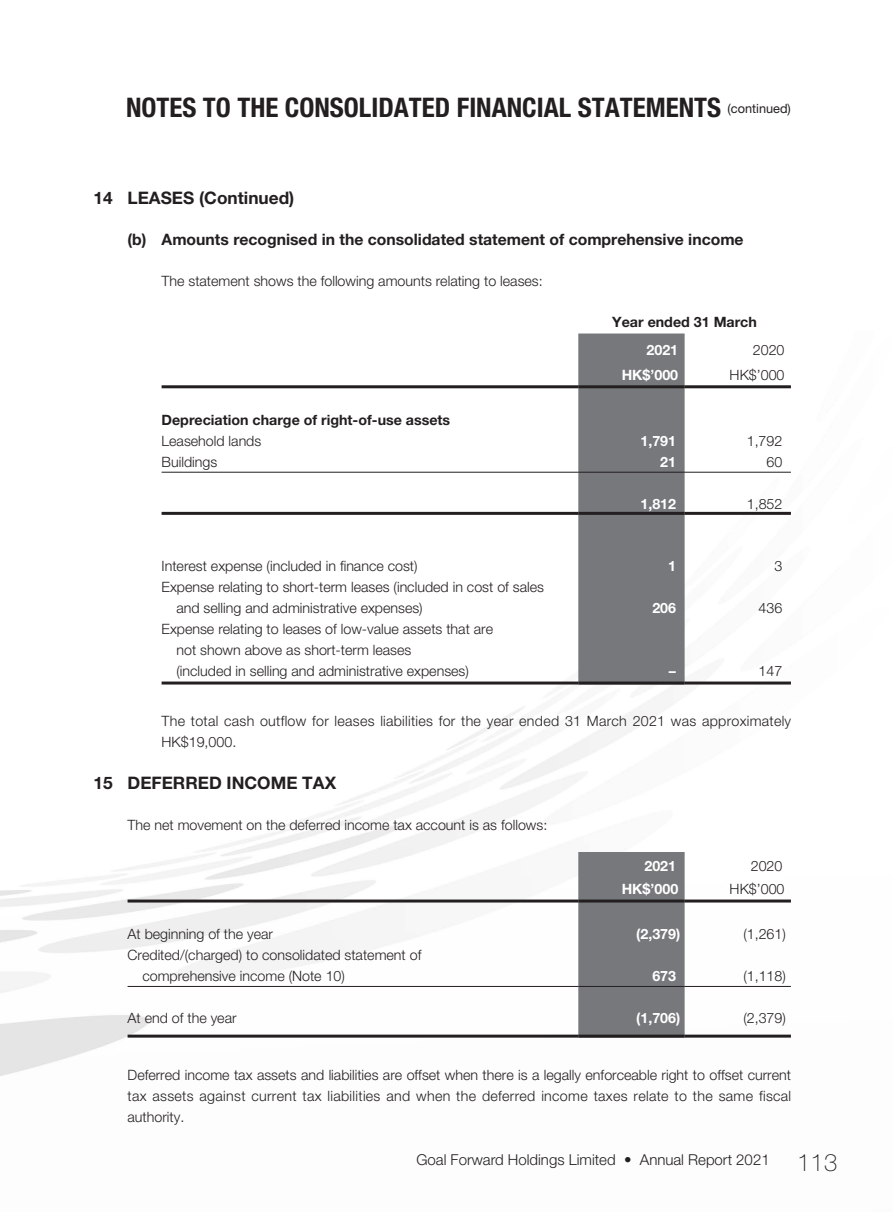
<style>
.page{position:relative;width:893px;height:1212px;background:#fff}
.page>*{position:absolute;margin:0;border:0;box-sizing:border-box;transform-origin:0 0}
.t1{font:700 condensed 27px "Helvetica Neue LT Std";color:#231f20}
.t2{font:700 17.25px "Helvetica Neue LT Std";color:#231f20}
.t3{font:700 15.75px "Helvetica Neue LT Std";color:#231f20}
.t4{font:300 15px "Helvetica Neue LT Std";color:#231f20}
.t5{font:300 14.25px/21px "Helvetica Neue LT Std";color:#231f20}
.t6{font:300 14.25px/21px "Helvetica Neue LT Std";letter-spacing:.02em;color:#231f20}
.t7{font:700 14.25px "Helvetica Neue LT Std";color:#fff}
.t8{font:700 14.25px "Helvetica Neue LT Std";color:#231f20}
.s1{font-weight:100;font-size:24px}
</style>
<div class="page">
<img style="left:0;top:385px;width:791px;height:691px">
<div style="left:578px;top:333px;width:107px;height:348px;background:#76787b"></div>
<hr style="left:162px;top:385px;width:416px;height:3px;background:#231f20">
<hr style="left:578px;top:385px;width:107px;height:3px;background:#231f20">
<hr style="left:685px;top:385px;width:106px;height:3px;background:#231f20">
<hr style="left:162px;top:472px;width:416px;height:1px;background:#231f20">
<hr style="left:578px;top:472px;width:107px;height:1px;background:#231f20">
<hr style="left:685px;top:472px;width:106px;height:1px;background:#231f20">
<hr style="left:162px;top:512px;width:416px;height:3px;background:#231f20">
<hr style="left:578px;top:512px;width:107px;height:3px;background:#231f20">
<hr style="left:685px;top:512px;width:106px;height:3px;background:#231f20">
<hr style="left:162px;top:681px;width:416px;height:3px;background:#231f20">
<hr style="left:578px;top:681px;width:107px;height:3px;background:#231f20">
<hr style="left:685px;top:681px;width:106px;height:3px;background:#231f20">
<div style="left:578px;top:852px;width:107px;height:182px;background:#76787b"></div>
<hr style="left:128px;top:899px;width:450px;height:3px;background:#231f20">
<hr style="left:578px;top:899px;width:107px;height:3px;background:#231f20">
<hr style="left:685px;top:899px;width:106px;height:3px;background:#231f20">
<hr style="left:128px;top:986px;width:450px;height:1px;background:#231f20">
<hr style="left:578px;top:986px;width:107px;height:1px;background:#231f20">
<hr style="left:685px;top:986px;width:106px;height:1px;background:#231f20">
<hr style="left:128px;top:1034px;width:450px;height:3px;background:#231f20">
<hr style="left:578px;top:1034px;width:107px;height:3px;background:#231f20">
<hr style="left:685px;top:1034px;width:106px;height:3px;background:#231f20">
<h1 class="t1" style="left:126px;top:91px;width:666px">NOTES TO THE CONSOLIDATED FINANCIAL STATEMENTS <sup>(continued)</sup></h1>
<p class="t2" style="left:94px;top:187px;width:202px">14 LEASES (Continued)</p>
<p class="t3" style="left:128px;top:230px;width:618px">(b) Amounts recognised in the consolidated statement of comprehensive income</p>
<p class="t5" style="left:162px;top:270px;width:383px">The statement shows the following amounts relating to leases:</p>
<p class="t8" style="left:612px;top:314px;width:146px">Year ended 31 March</p>
<p class="t7" style="left:646px;top:341px;width:33px">2021</p>
<p class="t5" style="left:753px;top:339px;width:33px">2020</p>
<p class="t7" style="left:622px;top:366px;width:58px">HK$’000</p>
<p class="t5" style="left:730px;top:364px;width:56px">HK$’000</p>
<p class="t8" style="left:162px;top:411px;width:290px">Depreciation charge of right-of-use assets</p>
<p class="t5" style="left:162px;top:430px;width:101px">Leasehold lands</p>
<p class="t7" style="left:640px;top:432px;width:37px">1,791</p>
<p class="t5" style="left:747px;top:430px;width:37px">1,792</p>
<p class="t5" style="left:162px;top:451px;width:57px">Buildings</p>
<p class="t7" style="left:660px;top:453px;width:17px">21</p>
<p class="t5" style="left:767px;top:451px;width:17px">60</p>
<p class="t7" style="left:640px;top:495px;width:37px">1,812</p>
<p class="t5" style="left:747px;top:493px;width:37px">1,852</p>
<p class="t5" style="left:162px;top:555px;width:258px">Interest expense (included in finance cost)</p>
<p class="t7" style="left:668px;top:557px;width:9px">1</p>
<p class="t5" style="left:774px;top:555px;width:9px">3</p>
<p class="t5" style="left:176px;top:576px;width:369px;text-indent:-15px">Expense relating to short-term leases (included in cost of sales and selling and administrative expenses)</p>
<p class="t7" style="left:652px;top:599px;width:25px">206</p>
<p class="t5" style="left:759px;top:597px;width:25px">436</p>
<p class="t5" style="left:176px;top:618px;width:318px;text-indent:-15px">Expense relating to leases of low-value assets that are not shown above as short-term leases<br>(included in selling and administrative expenses)</p>
<p class="t7" style="left:669px;top:662px;width:9px">–</p>
<p class="t5" style="left:759px;top:660px;width:25px">147</p>
<p class="t6" style="left:162px;top:710px;width:631px">The total cash outflow for leases liabilities for the year ended 31 March 2021 was approximately<br>HK$19,000.</p>
<p class="t2" style="left:94px;top:772px;width:244px">15 DEFERRED INCOME TAX</p>
<p class="t5" style="left:128px;top:814px;width:421px">The net movement on the deferred income tax account is as follows:</p>
<p class="t7" style="left:644px;top:857px;width:33px">2021</p>
<p class="t5" style="left:751px;top:855px;width:33px">2020</p>
<p class="t7" style="left:622px;top:880px;width:58px">HK$’000</p>
<p class="t5" style="left:730px;top:878px;width:56px">HK$’000</p>
<p class="t5" style="left:128px;top:923px;width:147px">At beginning of the year</p>
<p class="t7" style="left:636px;top:925px;width:46px">(2,379)</p>
<p class="t5" style="left:743px;top:923px;width:44px">(1,261)</p>
<p class="t5" style="left:142px;top:944px;width:280px;text-indent:-15px">Credited/(charged) to consolidated statement of comprehensive income (Note 10)</p>
<p class="t7" style="left:652px;top:967px;width:25px">673</p>
<p class="t5" style="left:743px;top:965px;width:44px">(1,118)</p>
<p class="t5" style="left:128px;top:1007px;width:111px">At end of the year</p>
<p class="t7" style="left:636px;top:1009px;width:46px">(1,706)</p>
<p class="t5" style="left:743px;top:1007px;width:44px">(2,379)</p>
<p class="t5" style="left:128px;top:1063px;width:665px;text-align:justify">Deferred income tax assets and liabilities are offset when there is a legally enforceable right to offset current tax assets against current tax liabilities and when the deferred income taxes relate to the same fiscal authority.</p>
<p class="t4" style="left:416px;top:1150px;width:422px">Goal Forward Holdings Limited • Annual Report 2021 <span class="s1">113</span></p>
</div>
